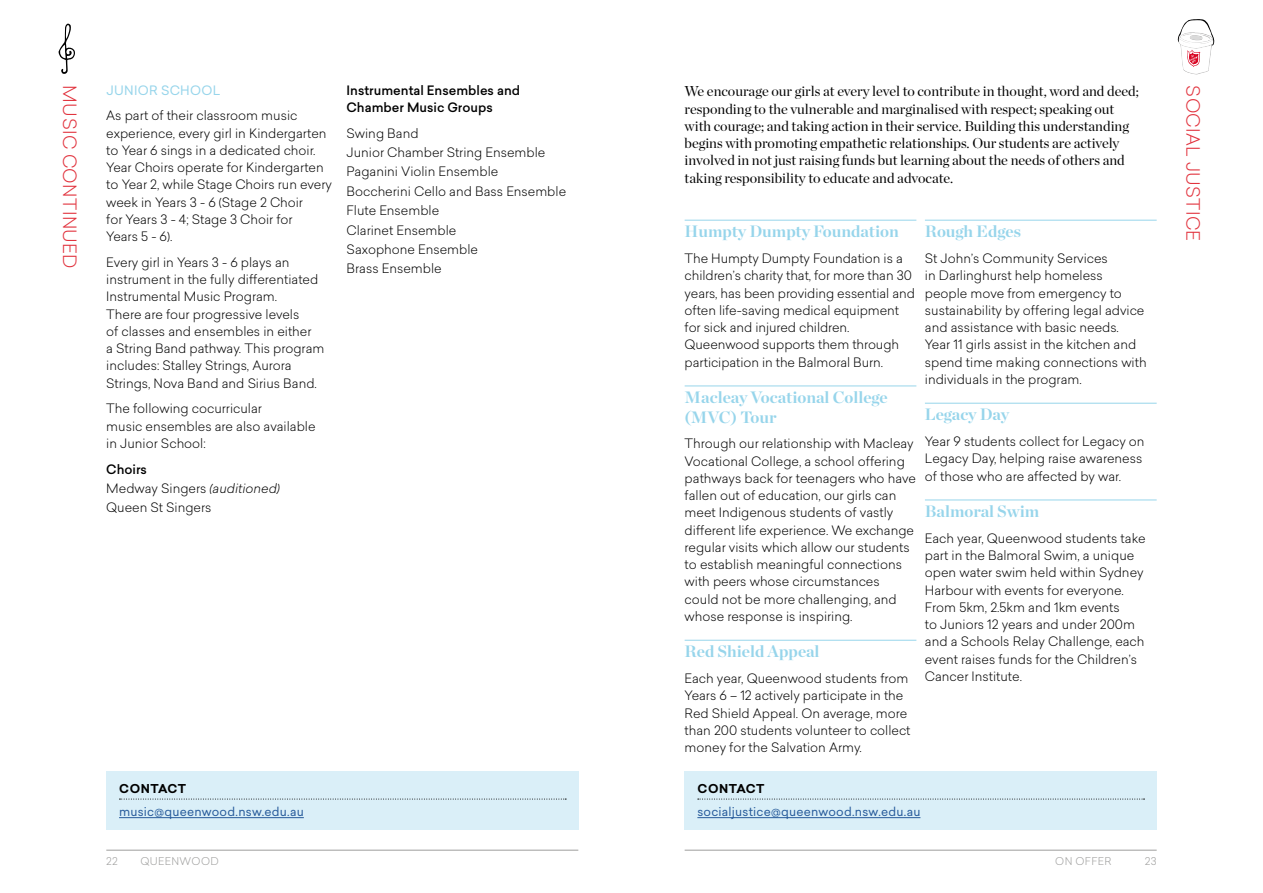
<style>
.page{position:relative;width:1263px;height:893px;background:#fff}
.page>*{position:absolute;margin:0;border:0;box-sizing:border-box;transform-origin:0 0}
.t1{font:300 18px "Sailec";letter-spacing:.02em;color:#e1303b}
.t2{font:700 16.5px/19.5px "Chronicle Display";color:#97d5eb}
.t3{font:14.25px/17.2px "Chronicle Display";color:#000}
.t4{font:300 12.75px/17.2px "Sailec";color:#000}
.t5{font:500 12.75px/17.2px "Sailec";color:#000}
.t6{font:12.75px "Sailec";letter-spacing:.02em;color:#97d5eb}
.t7{font:12px "Sailec";letter-spacing:.015em;color:#275b9b}
.t8{font:700 12px "Sailec";letter-spacing:.035em;color:#000}
.t9{font:300 10.5px "Sailec";letter-spacing:.04em;color:#9d9d9c}
.s1{font-weight:500}
.s2{font-style:italic}
</style>
<div class="page">
<hr style="left:106px;top:850px;width:472px;height:1px;background:#9d9d9c">
<hr style="left:685px;top:850px;width:472px;height:1px;background:#9d9d9c">
<svg style="left:1178px;top:19px;width:36px;height:55px"></svg>
<svg style="left:59px;top:23px;width:16px;height:51px"></svg>
<div style="left:106px;top:771px;width:472px;height:58px;background:#daeff8"></div>
<svg style="left:119px;top:799px;width:447px;height:1px"></svg>
<hr style="left:119px;top:817px;width:185px;height:1px;background:#275b9b">
<hr style="left:685px;top:220px;width:231px;height:1px;background:#97d5eb">
<hr style="left:685px;top:386px;width:231px;height:1px;background:#97d5eb">
<hr style="left:685px;top:640px;width:231px;height:1px;background:#97d5eb">
<hr style="left:925px;top:220px;width:232px;height:1px;background:#97d5eb">
<hr style="left:925px;top:403px;width:232px;height:1px;background:#97d5eb">
<hr style="left:925px;top:500px;width:232px;height:1px;background:#97d5eb">
<div style="left:685px;top:771px;width:472px;height:58px;background:#daeff8"></div>
<svg style="left:698px;top:799px;width:446px;height:1px"></svg>
<hr style="left:697px;top:817px;width:223px;height:1px;background:#275b9b">
<h1 class="t1" style="left:82px;top:85px;width:185px;rotate:90deg">MUSIC CONTINUED</h1>
<p class="t6" style="left:107px;top:81px;width:115px">JUNIOR SCHOOL</p>
<p class="t4" style="left:106px;top:107px;width:227px">As part of their classroom music experience, every girl in Kindergarten to Year 6 sings in a dedicated choir.<br>Year Choirs operate for Kindergarten to Year 2, while Stage Choirs run every week in Years 3 - 6 (Stage 2 Choir<br>for Years 3 - 4; Stage 3 Choir for<br>Years 5 - 6).</p>
<p class="t4" style="left:106px;top:253px;width:220px">Every girl in Years 3 - 6 plays an instrument in the fully differentiated Instrumental Music Program.<br>There are four progressive levels<br>of classes and ensembles in either<br>a String Band pathway. This program includes: Stalley Strings, Aurora Strings, Nova Band and Sirius Band.</p>
<p class="t4" style="left:106px;top:400px;width:211px">The following cocurricular<br>music ensembles are also available in Junior School:</p>
<p class="t4" style="left:106px;top:459px;width:175px;line-height:19.4px"><span class="s1">Choirs<br></span>Medway Singers <span class="s2">(auditioned)<br></span>Queen St Singers</p>
<p class="t5" style="left:347px;top:81px;width:175px">Instrumental Ensembles and<br>Chamber Music Groups</p>
<p class="t4" style="left:347px;top:123px;width:221px;line-height:19.4px">Swing Band<br>Junior Chamber String Ensemble<br>Paganini Violin Ensemble<br>Boccherini Cello and Bass Ensemble<br>Flute Ensemble<br>Clarinet Ensemble<br>Saxophone Ensemble<br>Brass Ensemble</p>
<p class="t8" style="left:119px;top:780px;width:68px">CONTACT</p>
<p class="t7" style="left:119px;top:804px;width:186px">music@queenwood.nsw.edu.au</p>
<p class="t3" style="left:685px;top:82px;width:456px">We encourage our girls at every level to contribute in thought, word and deed; responding to the vulnerable and marginalised with respect; speaking out with courage; and taking action in their service. Building this understanding begins with promoting empathetic relationships. Our students are actively involved in not just raising funds but learning about the needs of others and taking responsibility to educate and advocate.</p>
<p class="t2" style="left:685px;top:221px;width:216px">Humpty Dumpty Foundation</p>
<p class="t4" style="left:685px;top:249px;width:232px">The Humpty Dumpty Foundation is a children’s charity that, for more than 30 years, has been providing essential and often life-saving medical equipment for sick and injured children.<br>Queenwood supports them through participation in the Balmoral Burn.</p>
<p class="t2" style="left:685px;top:386px;width:205px">Macleay Vocational College (MVC) Tour</p>
<p class="t4" style="left:685px;top:435px;width:233px">Through our relationship with Macleay Vocational College, a school offering pathways back for teenagers who have fallen out of education, our girls can meet Indigenous students of vastly different life experience. We exchange regular visits which allow our students to establish meaningful connections with peers whose circumstances could not be more challenging, and whose response is inspiring.</p>
<p class="t2" style="left:685px;top:641px;width:136px">Red Shield Appeal</p>
<p class="t4" style="left:685px;top:669px;width:227px">Each year, Queenwood students from Years 6 – 12 actively participate in the Red Shield Appeal. On average, more than 200 students volunteer to collect money for the Salvation Army.</p>
<p class="t2" style="left:925px;top:221px;width:98px">Rough Edges</p>
<p class="t4" style="left:925px;top:249px;width:223px">St John’s Community Services<br>in Darlinghurst help homeless people move from emergency to sustainability by offering legal advice and assistance with basic needs.<br>Year 11 girls assist in the kitchen and spend time making connections with individuals in the program.</p>
<p class="t2" style="left:925px;top:404px;width:86px">Legacy Day</p>
<p class="t4" style="left:925px;top:432px;width:221px">Year 9 students collect for Legacy on<br>Legacy Day, helping raise awareness of those who are affected by war.</p>
<p class="t2" style="left:925px;top:500px;width:116px">Balmoral Swim</p>
<p class="t4" style="left:925px;top:529px;width:222px">Each year, Queenwood students take part in the Balmoral Swim, a unique open water swim held within Sydney<br>Harbour with events for everyone.<br>From 5km, 2.5km and 1km events<br>to Juniors 12 years and under 200m and a Schools Relay Challenge, each event raises funds for the Children’s<br>Cancer Institute.</p>
<p class="t8" style="left:698px;top:780px;width:68px">CONTACT</p>
<p class="t7" style="left:697px;top:804px;width:225px">socialjustice@queenwood.nsw.edu.au</p>
<p class="t9" style="left:106px;top:854px;width:13px">22</p>
<p class="t9" style="left:140px;top:854px;width:80px">QUEENWOOD</p>
<p class="t9" style="left:1055px;top:854px;width:58px">ON OFFER</p>
<p class="t9" style="left:1145px;top:854px;width:13px">23</p>
<h1 class="t1" style="left:1205px;top:85px;width:157px;rotate:90deg">SOCIAL JUSTICE</h1>
</div>
